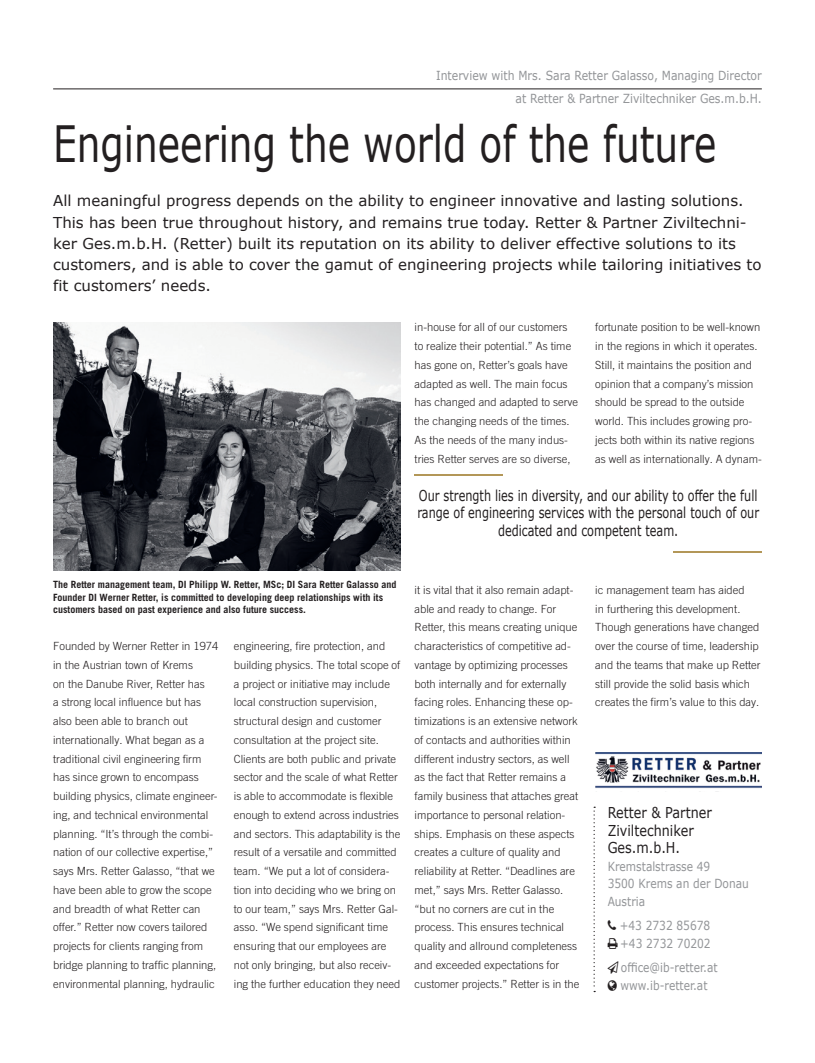
<style>
.page{position:relative;width:815px;height:1063px;background:#fff}
.page>*{position:absolute;margin:0;border:0;box-sizing:border-box;transform-origin:0 0}
.Headline{font:50px "Verdana";color:#231f20;scale:.75 1}
.Vorspann{font:15px/21.2px "Verdana";color:#231f20}
.Zitat{font:15px/17.5px "Verdana";color:#231f20;text-align:center;scale:.75 1}
.Firmenname{font:15px/17.5px "Verdana";color:#231f20;scale:.85 1}
.Adresse{font:12.5px/17.5px "Verdana";color:#939598;scale:.85 1}
.Interview_Kopfzeile{font:12.5px/22.5px "Verdana";color:#939598;text-align:right;scale:.87 1}
.Fließtext{font:300 11.25px/18.8px "Trade Gothic LT Pro";color:#231f20}
.BU{font:700 10px/12.5px "Trade Gothic LT Pro";color:#231f20}
</style>
<div class="page">
<svg style="left:594px;top:807px;width:1px;height:185px"></svg>
<hr style="left:53px;top:89px;width:709px;height:1px;background:#231f20">
<hr style="left:415px;top:474px;width:88px;height:2px;background:#b39758">
<hr style="left:673px;top:551px;width:89px;height:2px;background:#b39758">
<img style="left:53px;top:322px;width:347px;height:248px">
<img style="left:595px;top:752px;width:167px;height:36px">
<p class="Interview_Kopfzeile" style="left:436px;top:64px;width:376px">Interview with Mrs. Sara Retter Galasso, Managing Director at Retter &amp; Partner Ziviltechniker Ges.m.b.H.</p>
<p class="Headline" style="left:53px;top:110px;width:886px">Engineering the world of the future</p>
<p class="Vorspann" style="left:53px;top:190px;width:710px">All meaningful progress depends on the ability to engineer innovative and lasting solutions.<br>This has been true throughout history, and remains true today. Retter &amp; Partner Ziviltechni&shy;ker Ges.m.b.H. (Retter) built its reputation on its ability to deliver effective solutions to its customers, and is able to cover the gamut of engineering projects while tailoring initiatives to fit customers’ needs.</p>
<p class="Fließtext" style="left:415px;top:318px;width:165px">in-house for all of our customers to realize their potential.” As time has gone on, Retter’s goals have adapted as well. The main focus has changed and adapted to serve the changing needs of the times.<br>As the needs of the many indus&shy;tries Retter serves are so diverse,</p>
<p class="Fließtext" style="left:595px;top:318px;width:168px">fortunate position to be well-known in the regions in which it operates.<br>Still, it maintains the position and opinion that a company’s mission should be spread to the outside world. This includes growing pro&shy;jects both within its native regions as well as internationally. A dynam-</p>
<p class="Zitat" style="left:417px;top:486px;width:457px">Our strength lies in diversity, and our ability to offer the full range of engineering services with the personal touch of our dedicated and competent team.</p>
<p class="BU" style="left:53px;top:578px;width:345px">The Retter management team, DI Philipp W. Retter, MSc; DI Sara Retter Galasso and<br>Founder DI Werner Retter, is committed to developing deep relationships with its customers based on past experience and also future success.</p>
<p class="Fließtext" style="left:53px;top:637px;width:167px">Founded by Werner Retter in 1974 in the Austrian town of Krems<br>on the Danube River, Retter has<br>a strong local influence but has also been able to branch out internationally. What began as a traditional civil engineering firm has since grown to encompass building physics, climate engineer&shy;ing, and technical environmental planning. “It’s through the combi&shy;nation of our collective expertise,” says Mrs. Retter Galasso, “that we have been able to grow the scope and breadth of what Retter can offer.” Retter now covers tailored projects for clients ranging from bridge planning to traffic planning, environmental planning, hydraulic</p>
<p class="Fließtext" style="left:234px;top:637px;width:168px">engineering, fire protection, and building physics. The total scope of a project or initiative may include local construction supervision, structural design and customer consultation at the project site.<br>Clients are both public and private sector and the scale of what Retter is able to accommodate is flexible enough to extend across industries and sectors. This adaptability is the result of a versatile and committed team. “We put a lot of considera&shy;tion into deciding who we bring on to our team,” says Mrs. Retter Gal&shy;asso. “We spend significant time ensuring that our employees are not only bringing, but also receiv&shy;ing the further education they need</p>
<p class="Fließtext" style="left:415px;top:580px;width:166px">it is vital that it also remain adapt&shy;able and ready to change. For Retter, this means creating unique characteristics of competitive ad&shy;vantage by optimizing processes both internally and for externally facing roles. Enhancing these op&shy;timizations is an extensive network of contacts and authorities within different industry sectors, as well as the fact that Retter remains a family business that attaches great importance to personal relation&shy;ships. Emphasis on these aspects creates a culture of quality and reliability at Retter. “Deadlines are met,” says Mrs. Retter Galasso. “but no corners are cut in the process. This ensures technical quality and allround completeness and exceeded expectations for customer projects.” Retter is in the</p>
<p class="Fließtext" style="left:595px;top:580px;width:167px">ic management team has aided<br>in furthering this development.<br>Though generations have changed over the course of time, leadership and the teams that make up Retter still provide the solid basis which creates the firm’s value to this day.</p>
<p class="Firmenname" style="left:608px;top:804px;width:124px">Retter &amp; Partner<br>Ziviltechniker<br>Ges.m.b.H.</p>
<p class="Adresse" style="left:608px;top:857px;width:168px">Kremstalstrasse 49<br>3500 Krems an der Donau<br>Austria</p>
<p class="Adresse" style="left:620px;top:917px;width:108px">+43 2732 85678 +43 2732 70202</p>
<p class="Adresse" style="left:621px;top:959px;width:116px">office@ib-retter.at www.ib-retter.at</p>
</div>
